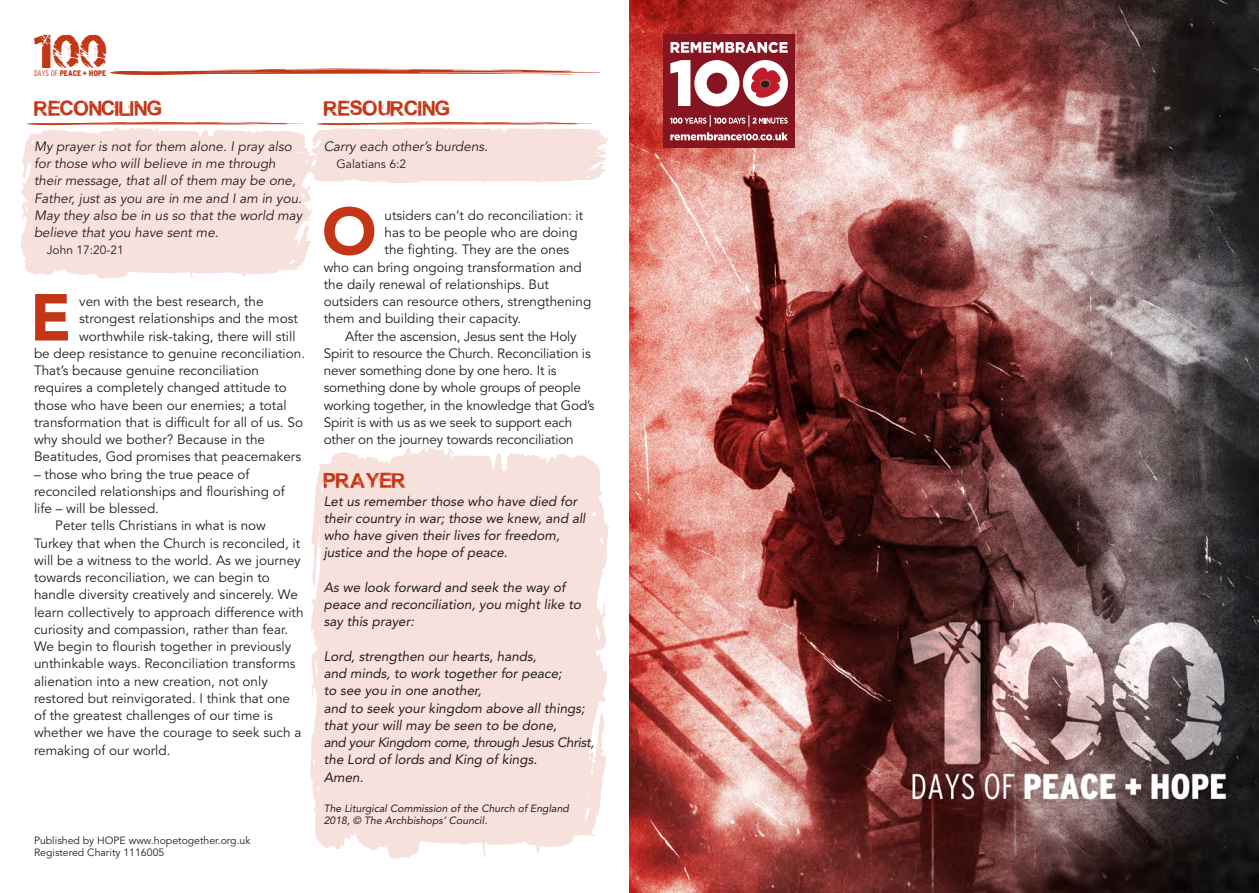
<style>
.page{position:relative;width:1259px;height:893px;background:#fff}
.page>*{position:absolute;margin:0;border:0;box-sizing:border-box;transform-origin:0 0}
.t1{font:900 65.7px "Avenir";color:#c33716}
.t2{font:700 46.35px "Neo Trash";color:#c33716}
.t3{font:21px "Shrapnel";letter-spacing:.025em;color:#c33716}
.t4{font:13.5px/17.2px "Avenir";color:#231f20}
.t5{font:italic 13.5px/17.2px "Avenir";color:#231f20}
.t6{font:italic 13.5px/17.2px "Avenir";color:#231f20}
.t7{font:12px "Avenir";color:#231f20}
.t8{font:italic 10.5px/12.8px "Avenir";color:#231f20}
.t9{font:10.5px/12.8px "Avenir";color:#231f20}
.t10{font:900 condensed 8.1px "Interstate";color:#c33716}
.s1{font-weight:300}
</style>
<div class="page">
<svg style="left:109px;top:69px;width:491px;height:6px"></svg>
<img style="left:629px;top:0;width:630px;height:893px">
<div style="left:663px;top:34px;width:132px;height:114px;background:#871521"></div>
<svg style="left:670px;top:42px;width:117px;height:11px"></svg>
<svg style="left:670px;top:115px;width:117px;height:25px"></svg>
<svg style="left:670px;top:60px;width:118px;height:46px"></svg>
<svg style="left:760px;top:79px;width:11px;height:10px"></svg>
<div style="left:761px;top:81px;width:8px;height:7px;background:#231f20;border-radius:50%"></div>
<svg style="left:20px;top:122px;width:588px;height:156px"></svg>
<svg style="left:309px;top:447px;width:301px;height:412px;background:#f6e4df"></svg>
<h2 class="t2" style="left:34px;top:25px;width:75px">100</h2>
<p class="t10" style="left:34px;top:68px;width:74px"><span class="s1">DAYS OF</span> PEACE + HOPE</p>
<h3 class="t3" style="left:34px;top:97px;width:128px">RECONCILING</h3>
<p class="t6" style="left:34px;top:138px;width:270px">My prayer is not for them alone. I pray also for those who will believe in me through their message, that all of them may be one, Father, just as you are in me and I am in you.<br>May they also be in us so that the world may believe that you have sent me.</p>
<p class="t7" style="left:47px;top:243px;width:78px">John 17:20-21</p>
<h1 class="t1" style="left:30px;top:261px;width:43px">E</h1>
<p class="t4" style="left:79px;top:293px;width:186px">ven with the best research, the</p>
<p class="t4" style="left:79px;top:310px;width:220px">strongest relationships and the most</p>
<p class="t4" style="left:79px;top:327px;width:218px">worthwhile risk-taking, there will still</p>
<p class="t4" style="left:34px;top:345px;width:273px">be deep resistance to genuine reconciliation.</p>
<p class="t4" style="left:34px;top:362px;width:227px">That’s because genuine reconciliation</p>
<p class="t4" style="left:34px;top:379px;width:254px">requires a completely changed attitude to</p>
<p class="t4" style="left:34px;top:396px;width:254px">those who have been our enemies; a total</p>
<p class="t4" style="left:34px;top:414px;width:270px">transformation that is difficult for all of us. So</p>
<p class="t4" style="left:34px;top:431px;width:233px">why should we bother? Because in the</p>
<p class="t4" style="left:34px;top:448px;width:269px">Beatitudes, God promises that peacemakers</p>
<p class="t4" style="left:34px;top:465px;width:252px">– those who bring the true peace of reconciled relationships and flourishing of life – will be blessed.</p>
<p class="t4" style="left:34px;top:517px;width:271px;text-indent:21px">Peter tells Christians in what is now Turkey that when the Church is reconciled, it will be a witness to the world. As we journey towards reconciliation, we can begin to handle diversity creatively and sincerely. We learn collectively to approach difference with curiosity and compassion, rather than fear.<br>We begin to flourish together in previously unthinkable ways. Reconciliation transforms alienation into a new creation, not only restored but reinvigorated. I think that one of the greatest challenges of our time is whether we have the courage to seek such a remaking of our world.</p>
<p class="t9" style="left:34px;top:834px;width:218px">Published by HOPE www.hopetogether.org.uk<br>Registered Charity 1116005</p>
<h3 class="t3" style="left:324px;top:97px;width:127px">RESOURCING</h3>
<p class="t6" style="left:324px;top:138px;width:166px">Carry each other’s burdens.</p>
<p class="t7" style="left:336px;top:157px;width:71px">Galatians 6:2</p>
<h1 class="t1" style="left:322px;top:175px;width:56px">O</h1>
<p class="t4" style="left:384px;top:207px;width:200px">utsiders can’t do reconciliation: it</p>
<p class="t4" style="left:384px;top:224px;width:195px">has to be people who are doing</p>
<p class="t4" style="left:384px;top:241px;width:186px">the fighting. They are the ones</p>
<p class="t4" style="left:324px;top:258px;width:259px">who can bring ongoing transformation and</p>
<p class="t4" style="left:324px;top:276px;width:227px">the daily renewal of relationships. But</p>
<p class="t4" style="left:324px;top:293px;width:269px">outsiders can resource others, strengthening</p>
<p class="t4" style="left:324px;top:310px;width:199px">them and building their capacity.</p>
<p class="t4" style="left:345px;top:327px;width:233px">After the ascension, Jesus sent the Holy</p>
<p class="t4" style="left:324px;top:345px;width:268px">Spirit to resource the Church. Reconciliation is</p>
<p class="t4" style="left:324px;top:362px;width:234px">never something done by one hero. It is</p>
<p class="t4" style="left:324px;top:379px;width:259px">something done by whole groups of people</p>
<p class="t4" style="left:324px;top:396px;width:272px">working together, in the knowledge that God’s</p>
<p class="t4" style="left:324px;top:414px;width:250px">Spirit is with us as we seek to support each</p>
<p class="t4" style="left:324px;top:431px;width:251px">other on the journey towards reconciliation</p>
<h3 class="t3" style="left:324px;top:469px;width:83px">PRAYER</h3>
<p class="t5" style="left:324px;top:492px;width:263px">Let us remember those who have died for their country in war; those we knew, and all who have given their lives for freedom, justice and the hope of peace.</p>
<p class="t5" style="left:324px;top:578px;width:259px">As we look forward and seek the way of peace and reconciliation, you might like to say this prayer:</p>
<p class="t5" style="left:324px;top:647px;width:272px">Lord, strengthen our hearts, hands,<br>and minds, to work together for peace;<br>to see you in one another,<br>and to seek your kingdom above all things; that your will may be seen to be done,<br>and your Kingdom come, through Jesus Christ, the Lord of lords and King of kings.<br>Amen.</p>
<p class="t8" style="left:324px;top:801px;width:247px">The Liturgical Commission of the Church of England<br>2018, © The Archbishops’ Council.</p>
</div>
